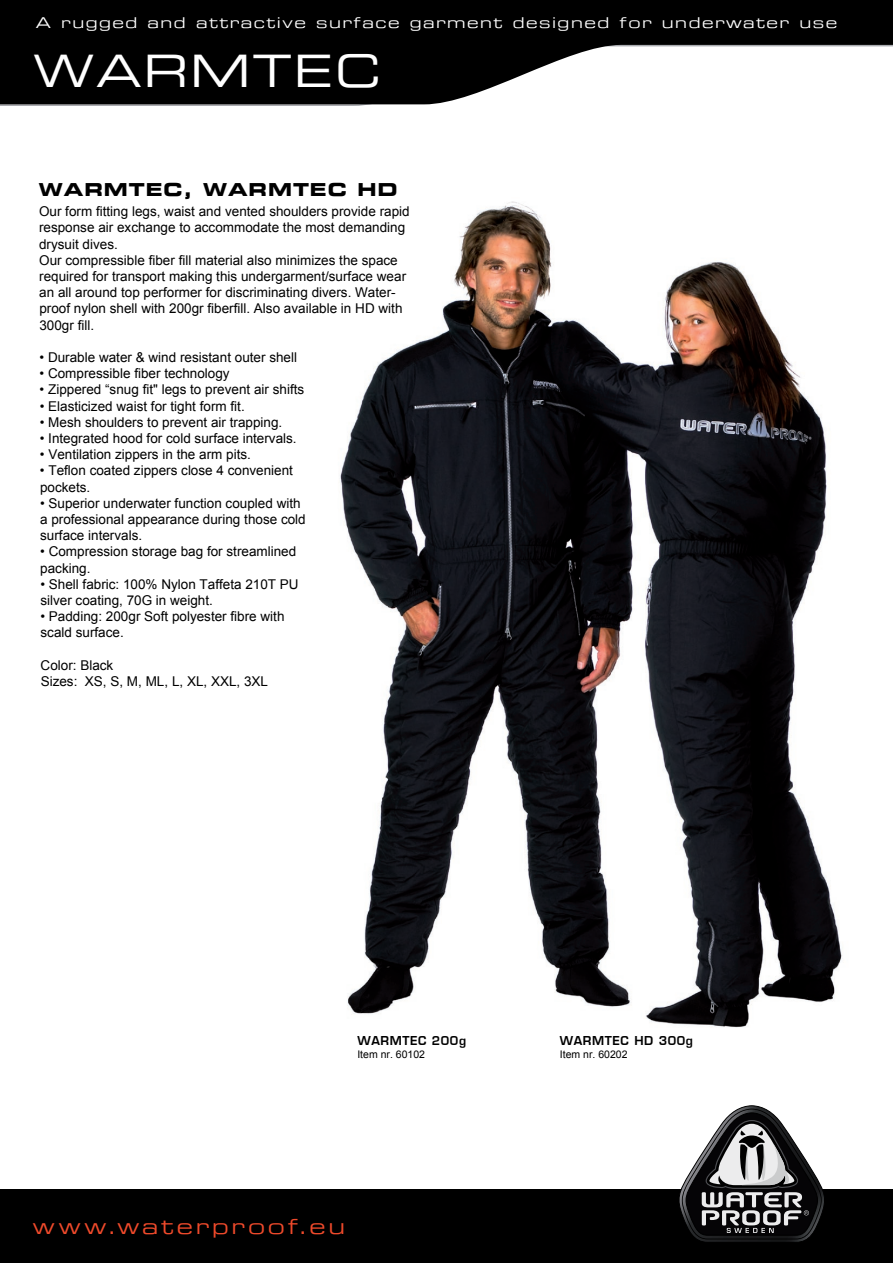
<style>
.page{position:relative;width:893px;height:1263px;background:#fff}
.page>*{position:absolute;margin:0;border:0;box-sizing:border-box;transform-origin:0 0}
.t1{font:45px "Eurostile LT Extended Two";letter-spacing:.05em;color:#fff}
.t2{font:21px "Eurostile LT Extended Two";letter-spacing:.14em;color:#ef4a2b}
.t3{font:18px "Eurostile LT Bold Extended Two";letter-spacing:.05em;color:#000}
.t4{font:15px "Eurostile LT Extended Two";letter-spacing:.1em;color:#fff}
.t5{font:13.5px/16.2px "Arial";color:#000}
.t6{font:600 12px "Eurostile LT";letter-spacing:.05em;color:#000}
.t7{font:10.5px "Arial";color:#000}
</style>
<div class="page">
<svg style="left:0;top:104px;width:431px;height:2px"></svg>
<div style="left:0;top:1190px;width:893px;height:73px;background:#000"></div>
<svg style="left:676px;top:1105px;width:152px;height:137px"></svg>
<svg style="left:0;top:0;width:893px;height:104px;fill:#000"></svg>
<img style="left:340px;top:201px;width:502px;height:827px">
<p class="t4" style="left:36px;top:12px;width:803px">A rugged and attractive surface garment designed for underwater use</p>
<h1 class="t1" style="left:34px;top:40px;width:348px">WARMTEC</h1>
<h3 class="t3" style="left:39px;top:177px;width:360px">WARMTEC, WARMTEC HD</h3>
<p class="t5" style="left:39px;top:203px;width:372px">Our form fitting legs, waist and vented shoulders provide rapid response air exchange to accommodate the most demanding drysuit dives.<br>Our compressible fiber fill material also minimizes the space required for transport making this undergarment/surface wear an all around top performer for discriminating divers. Water&shy;proof nylon shell with 200gr fiberfill. Also available in HD with 300gr fill.</p>
<p class="t5" style="left:40px;top:349px;width:259px">• Durable water &amp; wind resistant outer shell</p>
<p class="t5" style="left:40px;top:365px;width:192px">• Compressible fiber technology</p>
<p class="t5" style="left:40px;top:382px;width:266px">• Zippered “snug fit" legs to prevent air shifts</p>
<p class="t5" style="left:40px;top:398px;width:207px">• Elasticized waist for tight form fit.</p>
<p class="t5" style="left:40px;top:414px;width:244px">• Mesh shoulders to prevent air trapping.</p>
<p class="t5" style="left:40px;top:430px;width:258px">• Integrated hood for cold surface intervals.</p>
<p class="t5" style="left:40px;top:446px;width:213px">• Ventilation zippers in the arm pits.</p>
<p class="t5" style="left:40px;top:463px;width:255px">• Teflon coated zippers close 4 convenient pockets.</p>
<p class="t5" style="left:40px;top:495px;width:267px">• Superior underwater function coupled with a professional appearance during those cold surface intervals.</p>
<p class="t5" style="left:40px;top:544px;width:258px">• Compression storage bag for streamlined packing.</p>
<p class="t5" style="left:40px;top:576px;width:260px">• Shell fabric: 100% Nylon Taffeta 210T PU silver coating, 70G in weight.</p>
<p class="t5" style="left:40px;top:608px;width:246px">• Padding: 200gr Soft polyester fibre with scald surface.</p>
<p class="t5" style="left:41px;top:657px;width:229px">Color: Black<br>Sizes: XS, S, M, ML, L, XL, XXL, 3XL</p>
<p class="t6" style="left:357px;top:1033px;width:110px">WARMTEC 200g</p>
<p class="t7" style="left:357px;top:1047px;width:69px">Item nr. 60102</p>
<h2 class="t2" style="left:33px;top:1212px;width:313px">www.waterproof.eu</h2>
<p class="t6" style="left:560px;top:1033px;width:135px">WARMTEC HD 300g</p>
<p class="t7" style="left:560px;top:1047px;width:69px">Item nr. 60202</p>
</div>
